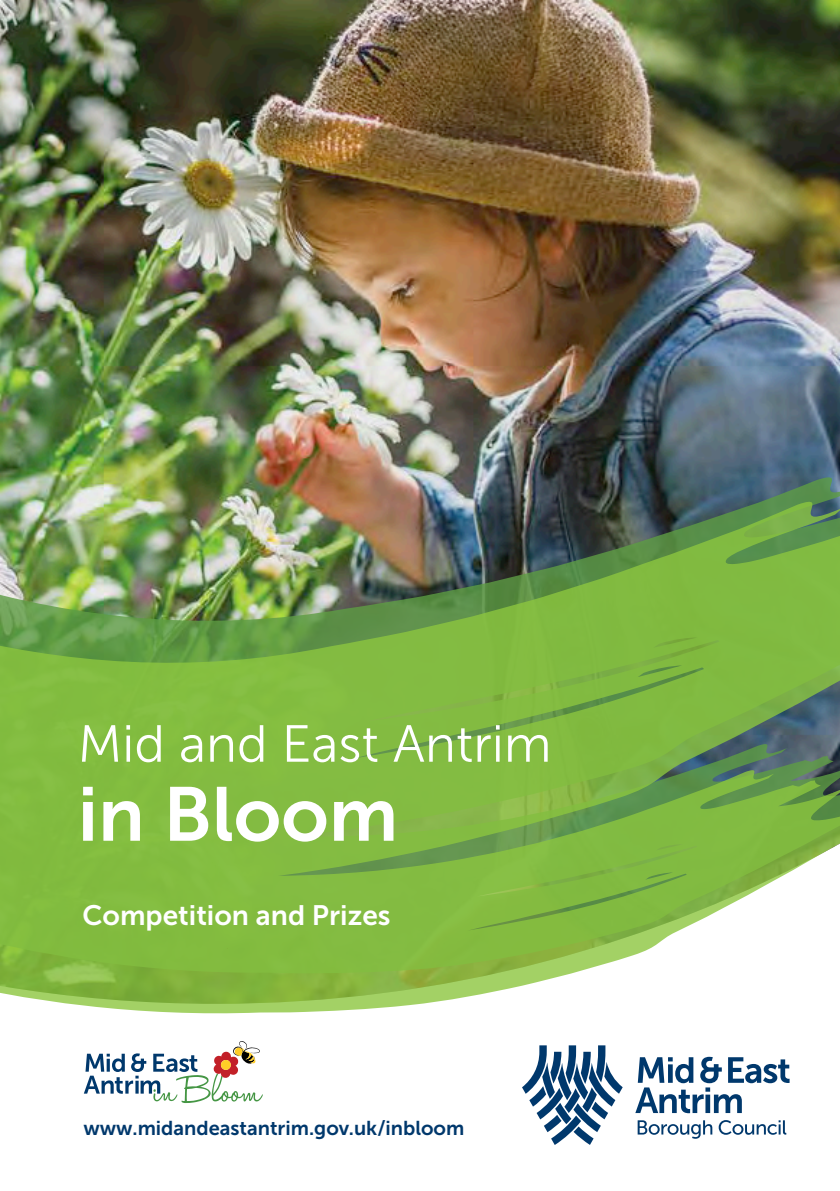
<style>
.page{position:relative;width:840px;height:1191px;background:#fff}
.page>*{position:absolute;margin:0;border:0;box-sizing:border-box;transform-origin:0 0}
.t1{font:76px "Museo Sans 700";color:#fff}
.t2{font:52px "Museo Sans 300";color:#fff}
.t3{font:28px "Museo Sans 700";color:#fff}
.t4{font:20px "Museo Sans 700";color:#00386c}
</style>
<div class="page">
<img style="left:0;top:0;width:839px;height:28px">
<img style="left:0;top:28px;width:839px;height:986px">
<svg style="left:84px;top:1041px;width:178px;height:62px"></svg>
<svg style="left:522px;top:1045px;width:100px;height:100px"></svg>
<svg style="left:635px;top:1056px;width:154px;height:57px"></svg>
<svg style="left:637px;top:1120px;width:148px;height:18px"></svg>
<h2 class="t2" style="left:78px;top:716px;width:475px">Mid and East Antrim</h2>
<h1 class="t1" style="left:78px;top:772px;width:322px">in Bloom</h1>
<h3 class="t3" style="left:82px;top:899px;width:309px">Competition and Prizes</h3>
<p class="t4" style="left:83px;top:1116px;width:382px">www.midandeastantrim.gov.uk/inbloom</p>
</div>
